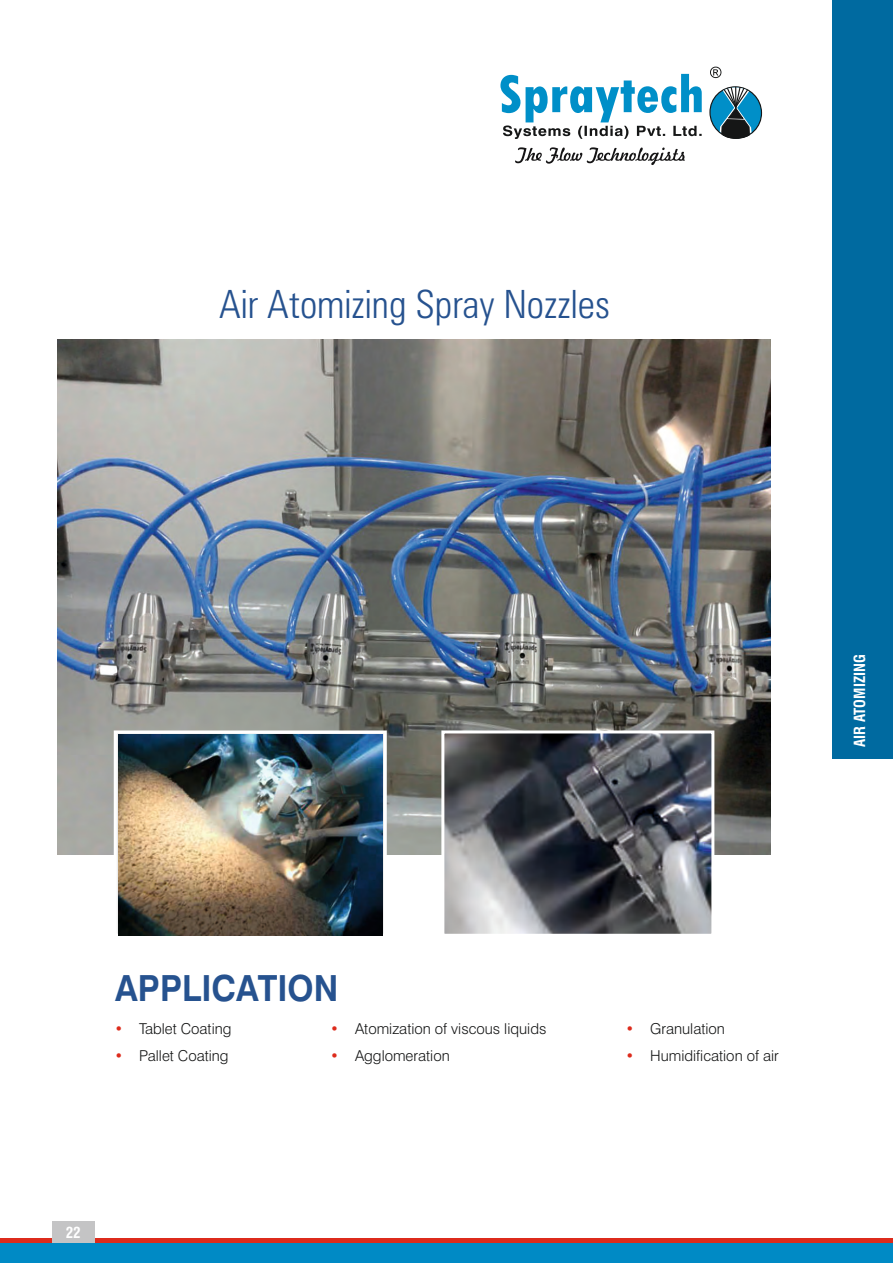
<style>
.page{position:relative;width:893px;height:1263px;background:#fff}
.page>*{position:absolute;margin:0;border:0;box-sizing:border-box;transform-origin:0 0}
.t1{font:300 condensed 39px "Zurich BT";color:#26528f}
.t2{font:700 36px "Swiss 721 BT";color:#26528f;scale:.92 1}
.t3{font:300 15px "Swiss 721 BT";color:#151616}
.t4{font:700 condensed 15px "Swiss 721 BT";color:#fff}
.s1{color:#dd2b1c}
</style>
<div class="page">
<div style="left:833px;top:0;width:60px;height:759px;background:#006aa0"></div>
<img style="left:58px;top:340px;width:712px;height:514px">
<svg style="left:114px;top:730px;width:273px;height:206px"></svg>
<img style="left:119px;top:734px;width:264px;height:202px">
<img style="left:445px;top:734px;width:265px;height:199px">
<div style="left:441px;top:730px;width:273px;height:207px;border:3px solid #fff"></div>
<svg style="left:515px;top:147px;width:170px;height:18px"></svg>
<svg style="left:500px;top:74px;width:202px;height:65px"></svg>
<svg style="left:709px;top:86px;width:53px;height:53px"></svg>
<svg style="left:718px;top:86px;width:35px;height:53px"></svg>
<svg style="left:710px;top:67px;width:11px;height:11px"></svg>
<div style="left:0;top:1243px;width:893px;height:20px;background:#008ac5"></div>
<div style="left:0;top:1238px;width:893px;height:5px;background:#dd2b1c"></div>
<div style="left:52px;top:1222px;width:43px;height:21px;background:#c4c4c5"></div>
<h1 class="t1" style="left:219px;top:288px;width:393px">Air Atomizing Spray Nozzles</h1>
<p class="t4" style="left:854px;top:747px;width:94px;rotate:-90deg">AIR ATOMIZING</p>
<h2 class="t2" style="left:115px;top:974px;width:244px">APPLICATION</h2>
<p class="t3" style="left:114px;top:1023px;width:119px"><span class="s1">•</span> Tablet Coating</p>
<p class="t3" style="left:114px;top:1050px;width:116px"><span class="s1">•</span> Pallet Coating</p>
<p class="t3" style="left:330px;top:1023px;width:218px"><span class="s1">•</span> Atomization of viscous liquids</p>
<p class="t3" style="left:330px;top:1050px;width:121px"><span class="s1">•</span> Agglomeration</p>
<p class="t4" style="left:66px;top:1226px;width:16px">22</p>
<p class="t3" style="left:625px;top:1023px;width:101px"><span class="s1">•</span> Granulation</p>
<p class="t3" style="left:625px;top:1050px;width:155px"><span class="s1">•</span> Humidification of air</p>
</div>
